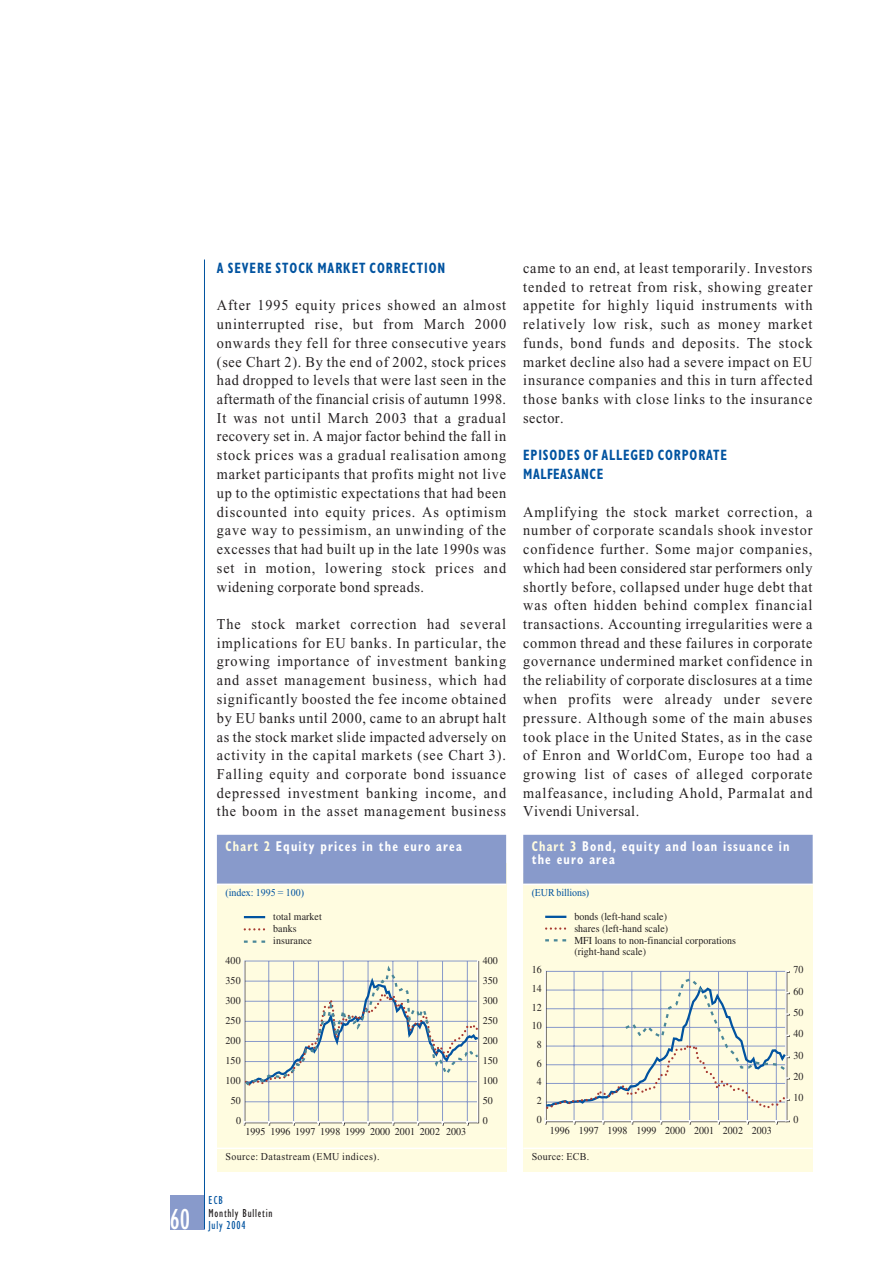
<style>
.page{position:relative;width:893px;height:1263px;background:#fff}
.page>*{position:absolute;margin:0;border:0;box-sizing:border-box;transform-origin:0 0}
.t1{font:condensed 30px "Gill Sans";color:#fff;scale:.95 1}
.t2{font:15px/18.8px "Times";letter-spacing:.065em;color:#231f20;text-align:justify;scale:.95 1}
.t3{font:700 condensed 15px/18.9px "Gill Sans";letter-spacing:.065em;color:#0153a0;scale:.85 1}
.t4{font:700 condensed 14.25px/13.5px "Gill Sans";letter-spacing:.1em;color:#fff;scale:.85 1}
.t5{font:condensed 12px "Gill Sans";letter-spacing:.07em;color:#231f20;scale:.95 1}
.t6{font:condensed 12px "Gill Sans";letter-spacing:.07em;color:#0153a0;scale:.95 1}
.t7{font:10.65px/12.1px "Times";letter-spacing:.005em;color:#231f20;scale:.93 1}
.t8{font:10.5px/12px "Times";letter-spacing:.005em;color:#231f20;scale:.95 1}
.t9{font:10.5px "Times";letter-spacing:.04em;color:#231f20;scale:.95 1}
.t10{font:10.5px "Times";letter-spacing:-.005em;color:#0153a0;scale:.95 1}
.t11{font:10.5px "Times";letter-spacing:.03em;color:#231f20;scale:.95 1}
.t12{font:10.35px "Times";letter-spacing:.005em;color:#231f20;scale:.96 1}
.s1{color:#fffce0}
</style>
<div class="page">
<div style="left:170px;top:1195px;width:34px;height:34px;background:#889acb"></div>
<hr style="left:204px;top:260px;width:1px;height:969px;background:#0153a0">
<div style="left:217px;top:863px;width:289px;height:309px;background:#fffce0"></div>
<div style="left:217px;top:835px;width:289px;height:49px;background:#889acb"></div>
<hr style="left:217px;top:884px;width:289px;height:1px;background:#fff">
<hr style="left:217px;top:1148px;width:289px;height:1px;background:#fff">
<hr style="left:244px;top:1102px;width:233px;height:1px;background:#8899ca">
<hr style="left:244px;top:961px;width:233px;height:1px;background:#8899ca">
<hr style="left:268px;top:961px;width:1px;height:161px;background:#8899ca">
<hr style="left:293px;top:961px;width:1px;height:161px;background:#8899ca">
<hr style="left:318px;top:961px;width:1px;height:161px;background:#8899ca">
<hr style="left:343px;top:961px;width:1px;height:161px;background:#8899ca">
<hr style="left:368px;top:961px;width:1px;height:161px;background:#8899ca">
<hr style="left:392px;top:961px;width:1px;height:161px;background:#8899ca">
<hr style="left:417px;top:961px;width:1px;height:161px;background:#8899ca">
<hr style="left:442px;top:961px;width:1px;height:161px;background:#8899ca">
<hr style="left:467px;top:961px;width:1px;height:161px;background:#8899ca">
<hr style="left:477px;top:962px;width:2px;height:161px;background:#231f20">
<hr style="left:244px;top:916px;width:21px;height:2px;background:#0153a0">
<svg style="left:245px;top:928px;width:20px;height:3px"></svg>
<svg style="left:244px;top:941px;width:21px;height:2px"></svg>
<hr style="left:243px;top:961px;width:2px;height:161px;background:#fff">
<hr style="left:244px;top:1121px;width:233px;height:2px;background:#fff">
<hr style="left:477px;top:961px;width:1px;height:161px;background:#fff">
<svg style="left:243px;top:962px;width:237px;height:125px"></svg>
<div style="left:523px;top:873px;width:289px;height:299px;background:#fffce0"></div>
<div style="left:523px;top:835px;width:289px;height:49px;background:#889acb"></div>
<hr style="left:523px;top:884px;width:289px;height:1px;background:#fff">
<hr style="left:523px;top:1148px;width:289px;height:1px;background:#fff">
<hr style="left:573px;top:971px;width:1px;height:150px;background:#8899ca">
<hr style="left:602px;top:971px;width:1px;height:150px;background:#8899ca">
<hr style="left:631px;top:971px;width:1px;height:150px;background:#8899ca">
<hr style="left:660px;top:971px;width:1px;height:150px;background:#8899ca">
<hr style="left:689px;top:971px;width:1px;height:150px;background:#8899ca">
<hr style="left:718px;top:971px;width:1px;height:150px;background:#8899ca">
<hr style="left:747px;top:971px;width:1px;height:150px;background:#8899ca">
<hr style="left:776px;top:971px;width:1px;height:150px;background:#8899ca">
<hr style="left:785px;top:972px;width:2px;height:149px;background:#231f20">
<hr style="left:545px;top:916px;width:21px;height:2px;background:#0153a0">
<svg style="left:546px;top:927px;width:19px;height:3px"></svg>
<svg style="left:545px;top:939px;width:21px;height:2px"></svg>
<hr style="left:544px;top:971px;width:2px;height:150px;background:#fff">
<hr style="left:545px;top:1120px;width:241px;height:2px;background:#fff">
<hr style="left:785px;top:971px;width:1px;height:150px;background:#fff">
<svg style="left:544px;top:971px;width:245px;height:140px"></svg>
<h1 class="t1" style="left:169px;top:1208px;width:23px">60</h1>
<p class="t3" style="left:217px;top:260px;width:270px">A SEVERE STOCK MARKET CORRECTION</p>
<p class="t2" style="left:217px;top:297px;width:306px">After 1995 equity prices showed an almost uninterrupted rise, but from March 2000 onwards they fell for three consecutive years (see Chart 2). By the end of 2002, stock prices had dropped to levels that were last seen in the aftermath of the financial crisis of autumn 1998.<br>It was not until March 2003 that a gradual recovery set in. A major factor behind the fall in stock prices was a gradual realisation among market participants that profits might not live up to the optimistic expectations that had been discounted into equity prices. As optimism gave way to pessimism, an unwinding of the excesses that had built up in the late 1990s was set in motion, lowering stock prices and widening corporate bond spreads.</p>
<p class="t2" style="left:217px;top:616px;width:306px">The stock market correction had several implications for EU banks. In particular, the growing importance of investment banking and asset management business, which had significantly boosted the fee income obtained by EU banks until 2000, came to an abrupt halt as the stock market slide impacted adversely on activity in the capital markets (see Chart 3).<br>Falling equity and corporate bond issuance depressed investment banking income, and the boom in the asset management business</p>
<p class="t2" style="left:523px;top:260px;width:306px">came to an end, at least temporarily. Investors tended to retreat from risk, showing greater appetite for highly liquid instruments with relatively low risk, such as money market funds, bond funds and deposits. The stock market decline also had a severe impact on EU insurance companies and this in turn affected those banks with close links to the insurance sector.</p>
<p class="t3" style="left:523px;top:447px;width:241px">EPISODES OF ALLEGED CORPORATE<br>MALFEASANCE</p>
<p class="t2" style="left:523px;top:504px;width:306px">Amplifying the stock market correction, a number of corporate scandals shook investor confidence further. Some major companies, which had been considered star performers only shortly before, collapsed under huge debt that was often hidden behind complex financial transactions. Accounting irregularities were a common thread and these failures in corporate governance undermined market confidence in the reliability of corporate disclosures at a time when profits were already under severe pressure. Although some of the main abuses took place in the United States, as in the case of Enron and WorldCom, Europe too had a growing list of cases of alleged corporate malfeasance, including Ahold, Parmalat and Vivendi Universal.</p>
<p class="t4" style="left:225px;top:841px;width:280px"><span class="s1">Chart 2</span> Equity prices in the euro area</p>
<p class="t10" style="left:225px;top:888px;width:84px">(index: 1995 = 100)</p>
<p class="t4" style="left:531px;top:841px;width:305px"><span class="s1">Chart 3</span> Bond, equity and loan issuance in the euro area</p>
<p class="t10" style="left:531px;top:888px;width:62px">(EUR billions)</p>
<p class="t8" style="left:225px;top:955px;width:17px">400</p>
<p class="t8" style="left:273px;top:912px;width:53px">total market banks insurance</p>
<p class="t12" style="left:483px;top:956px;width:17px">400</p>
<p class="t7" style="left:574px;top:911px;width:175px">bonds (left-hand scale)<br>shares (left-hand scale)<br>MFI loans to non-financial corporations</p>
<p class="t7" style="left:574px;top:946px;width:78px">(right-hand scale)</p>
<p class="t7" style="left:531px;top:965px;width:12px">16</p>
<p class="t7" style="left:793px;top:965px;width:12px">70</p>
<p class="t8" style="left:225px;top:975px;width:17px">350</p>
<p class="t12" style="left:483px;top:976px;width:17px">350</p>
<p class="t7" style="left:531px;top:983px;width:12px">14</p>
<p class="t8" style="left:225px;top:995px;width:17px">300</p>
<p class="t12" style="left:483px;top:997px;width:17px">300</p>
<p class="t7" style="left:531px;top:1002px;width:12px">12</p>
<p class="t8" style="left:225px;top:1015px;width:17px">250</p>
<p class="t12" style="left:483px;top:1017px;width:17px">250</p>
<p class="t7" style="left:531px;top:1021px;width:12px">10</p>
<p class="t8" style="left:225px;top:1035px;width:17px">200</p>
<p class="t12" style="left:483px;top:1037px;width:17px">200</p>
<p class="t7" style="left:536px;top:1039px;width:7px">8</p>
<p class="t7" style="left:793px;top:986px;width:12px">60</p>
<p class="t7" style="left:793px;top:1007px;width:12px">50</p>
<p class="t7" style="left:793px;top:1029px;width:12px">40</p>
<p class="t8" style="left:225px;top:1056px;width:17px">150</p>
<p class="t12" style="left:483px;top:1057px;width:17px">150</p>
<p class="t7" style="left:536px;top:1058px;width:7px">6</p>
<p class="t7" style="left:793px;top:1050px;width:12px">30</p>
<p class="t8" style="left:225px;top:1076px;width:17px">100</p>
<p class="t12" style="left:483px;top:1077px;width:17px">100</p>
<p class="t7" style="left:536px;top:1077px;width:7px">4</p>
<p class="t7" style="left:793px;top:1071px;width:12px">20</p>
<p class="t8" style="left:231px;top:1096px;width:12px">50</p>
<p class="t12" style="left:483px;top:1097px;width:12px">50</p>
<p class="t7" style="left:536px;top:1095px;width:7px">2</p>
<p class="t7" style="left:793px;top:1093px;width:12px">10</p>
<p class="t8" style="left:236px;top:1116px;width:7px">0</p>
<p class="t12" style="left:483px;top:1117px;width:7px">0</p>
<p class="t7" style="left:536px;top:1114px;width:7px">0</p>
<p class="t7" style="left:793px;top:1114px;width:7px">0</p>
<p class="t8" style="left:245px;top:1127px;width:234px">1995 1996 1997 1998 1999 2000 2001 2002 2003</p>
<p class="t7" style="left:550px;top:1126px;width:23px">1996</p>
<p class="t7" style="left:607px;top:1126px;width:178px">1998 1999 2000 2001 2002 2003</p>
<p class="t7" style="left:578px;top:1126px;width:23px">1997</p>
<p class="t9" style="left:225px;top:1152px;width:164px">Source: Datastream (EMU indices).</p>
<p class="t11" style="left:531px;top:1152px;width:62px">Source: ECB.</p>
<p class="t6" style="left:208px;top:1196px;width:17px">ECB</p>
<p class="t5" style="left:208px;top:1208px;width:69px">Monthly Bulletin</p>
<p class="t6" style="left:208px;top:1221px;width:41px">July 2004</p>
</div>
